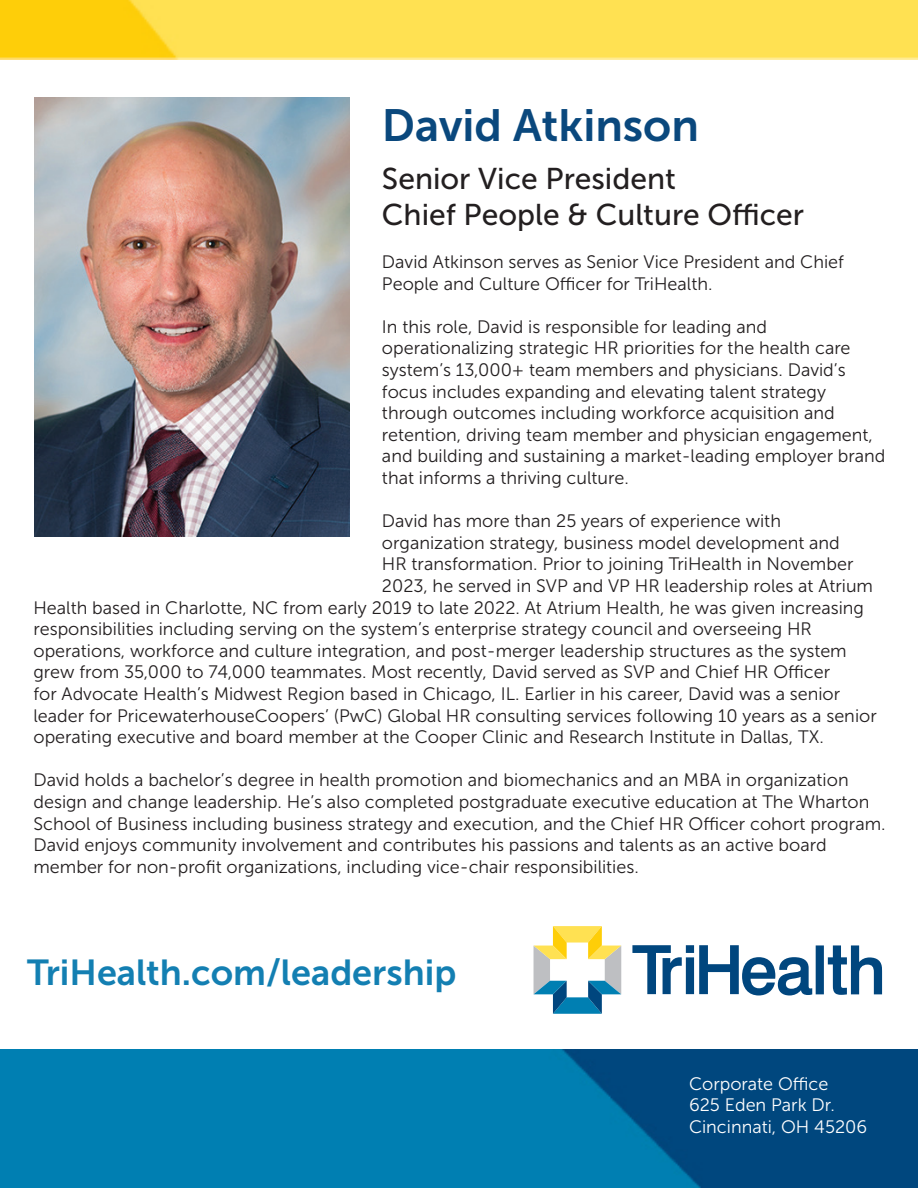
<style>
.page{position:relative;width:918px;height:1188px;background:#fff}
.page>*{position:absolute;margin:0;border:0;box-sizing:border-box;transform-origin:0 0}
.t1{font:45px "Museo Sans 700";color:#0a487d}
.t2{font:36px "Museo Sans 700";color:#137fb2}
.t3{font:30px/36px "Museo Sans 500";color:#231f20}
.t4{font:18px/21.6px "Museo Sans 300";color:#231f20}
.t5{font:18px/21.6px "Museo Sans 300";color:#fff}
</style>
<div class="page">
<img style="left:0;top:1050px;width:918px;height:138px">
<img style="left:0;top:0;width:918px;height:59px">
<svg style="left:534px;top:926px;width:87px;height:88px"></svg>
<svg style="left:632px;top:945px;width:250px;height:50px"></svg>
<img style="left:34px;top:97px;width:316px;height:440px">
<h1 class="t1" style="left:382px;top:101px;width:319px">David Atkinson</h1>
<h3 class="t3" style="left:382px;top:161px;width:424px">Senior Vice President<br>Chief People &amp; Culture Officer</h3>
<p class="t4" style="left:382px;top:251px;width:463px">David Atkinson serves as Senior Vice President and Chief<br>People and Culture Officer for TriHealth.</p>
<p class="t4" style="left:382px;top:316px;width:505px">In this role, David is responsible for leading and operationalizing strategic HR priorities for the health care system’s 13,000+ team members and physicians. David’s focus includes expanding and elevating talent strategy through outcomes including workforce acquisition and retention, driving team member and physician engagement, and building and sustaining a market-leading employer brand that informs a thriving culture.</p>
<p class="t4" style="left:382px;top:510px;width:401px">David has more than 25 years of experience with</p>
<p class="t4" style="left:382px;top:532px;width:459px">organization strategy, business model development and</p>
<p class="t4" style="left:382px;top:553px;width:473px">HR transformation. Prior to joining TriHealth in November</p>
<p class="t4" style="left:382px;top:575px;width:493px">2023, he served in SVP and VP HR leadership roles at Atrium</p>
<p class="t4" style="left:33px;top:597px;width:832px">Health based in Charlotte, NC from early 2019 to late 2022. At Atrium Health, he was given increasing</p>
<p class="t4" style="left:33px;top:618px;width:780px">responsibilities including serving on the system’s enterprise strategy council and overseeing HR</p>
<p class="t4" style="left:33px;top:640px;width:815px">operations, workforce and culture integration, and post-merger leadership structures as the system</p>
<p class="t4" style="left:33px;top:661px;width:798px">grew from 35,000 to 74,000 teammates. Most recently, David served as SVP and Chief HR Officer</p>
<p class="t4" style="left:33px;top:683px;width:808px">for Advocate Health’s Midwest Region based in Chicago, IL. Earlier in his career, David was a senior</p>
<p class="t4" style="left:33px;top:705px;width:845px">leader for PricewaterhouseCoopers’ (PwC) Global HR consulting services following 10 years as a senior</p>
<p class="t4" style="left:33px;top:726px;width:792px">operating executive and board member at the Cooper Clinic and Research Institute in Dallas, TX.</p>
<p class="t4" style="left:33px;top:769px;width:854px">David holds a bachelor’s degree in health promotion and biomechanics and an MBA in organization design and change leadership. He’s also completed postgraduate executive education at The Wharton School of Business including business strategy and execution, and the Chief HR Officer cohort program.<br>David enjoys community involvement and contributes his passions and talents as an active board member for non-profit organizations, including vice-chair responsibilities.</p>
<h2 class="t2" style="left:27px;top:952px;width:431px">TriHealth.com/leadership</h2>
<p class="t5" style="left:689px;top:1073px;width:180px">Corporate Office<br>625 Eden Park Dr.<br>Cincinnati, OH 45206</p>
</div>
